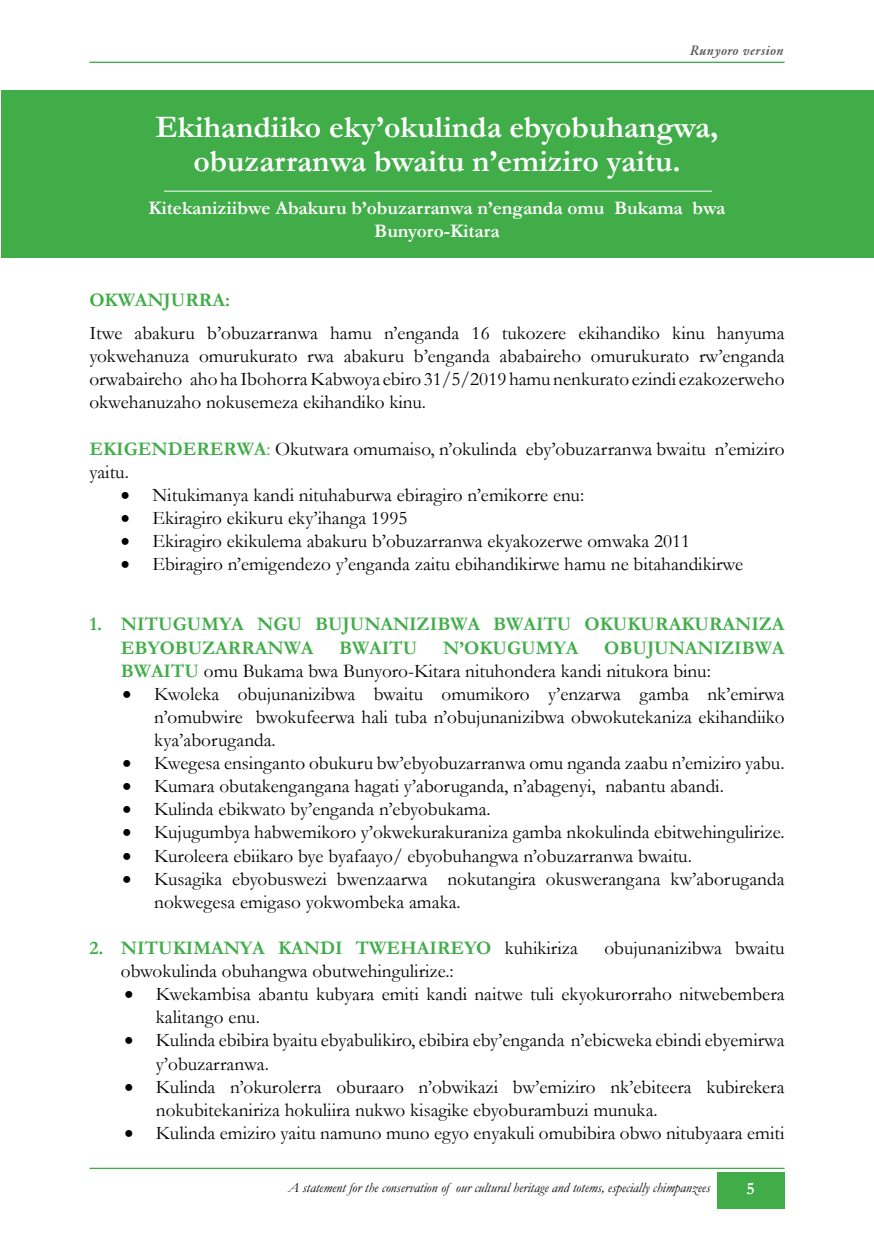
<style>
.page{position:relative;width:874px;height:1241px;background:#fff}
.page>*{position:absolute;margin:0;border:0;box-sizing:border-box;transform-origin:0 0}
.t1{font:700 31.5px/33.2px "Garamond";color:#fff;text-align:center}
.t2{font:19.25px/23.1px "Garamond";color:#000}
.t3{font:700 19.25px/23.1px "Garamond";color:#41ad49}
.t4{font:700 19.25px/23.1px "Garamond";color:#fff;text-align:center}
.t5{font:700 17.5px "Garamond";color:#fff}
.t6{font:italic 14px "Garamond";color:#000}
.t7{font:italic 500 14px "Garamond";color:#58595b}
.s1{font-weight:700;color:#41ad49}
.s2{color:#41ad49}
.s3{font-weight:400;color:#000}
</style>
<div class="page">
<div style="left:716px;top:1171px;width:68px;height:37px;background:#41ad49"></div>
<hr style="left:89px;top:1167px;width:695px;height:1px;background:#41ad49">
<hr style="left:89px;top:62px;width:695px;height:1px;background:#41ad49">
<div style="left:1px;top:90px;width:871px;height:167px;background:#41ad49"></div>
<hr style="left:164px;top:191px;width:547px;height:1px;background:#fff">
<p class="t7" style="left:690px;top:42px;width:96px">Runyoro version</p>
<h1 class="t1" style="left:155px;top:111px;width:564px">Ekihandiiko eky’okulinda ebyobuhangwa, obuzarranwa bwaitu n’emiziro yaitu.</h1>
<p class="t4" style="left:148px;top:196px;width:578px">Kitekaniziibwe Abakuru b’obuzarranwa n’enganda omu Bukama bwa<br>Bunyoro-Kitara</p>
<p class="t3" style="left:89px;top:288px;width:142px">OKWANJURRA:</p>
<p class="t2" style="left:89px;top:321px;width:696px;text-align:justify">Itwe abakuru b’obuzarranwa hamu n’enganda 16 tukozere ekihandiko kinu hanyuma yokwehanuza omurukurato rwa abakuru b’enganda ababaireho omurukurato rw’enganda orwabaireho aho ha Ibohorra Kabwoya ebiro 31/5/2019 hamu nenkurato ezindi ezakozerweho okwehanuzaho nokusemeza ekihandiko kinu.</p>
<p class="t2" style="left:89px;top:436px;width:696px"><span class="s1">EKIGENDERERWA</span><span class="s2">:</span> Okutwara omumaiso, n’okulinda eby’obuzarranwa bwaitu n’emiziro yaitu.</p>
<p class="t2" style="left:121px;top:482px;width:464px">• Nitukimanya kandi nituhaburwa ebiragiro n’emikorre enu:</p>
<p class="t2" style="left:121px;top:505px;width:288px">• Ekiragiro ekikuru eky’ihanga 1995</p>
<p class="t2" style="left:121px;top:529px;width:570px">• Ekiragiro ekikulema abakuru b’obuzarranwa ekyakozerwe omwaka 2011</p>
<p class="t2" style="left:121px;top:552px;width:623px">• Ebiragiro n’emigendezo y’enganda zaitu ebihandikirwe hamu ne bitahandikirwe</p>
<p class="t3" style="left:121px;top:612px;width:664px;text-indent:-31px">1. NITUGUMYA NGU BUJUNANIZIBWA BWAITU OKUKURAKURANIZA<br>EBYOBUZARRANWA</p>
<p class="t3" style="left:339px;top:636px;width:80px">BWAITU</p>
<p class="t3" style="left:443px;top:636px;width:137px">N’OKUGUMYA</p>
<p class="t2" style="left:121px;top:635px;width:664px;text-indent:483px"><span class="s1">OBUJUNANIZIBWA<br>BWAITU</span> omu Bukama bwa Bunyoro-Kitara nituhondera kandi nitukora binu:</p>
<p class="t2" style="left:154px;top:681px;width:631px;text-align:justify;text-indent:-31px">• Kwoleka obujunanizibwa bwaitu omumikoro y’enzarwa gamba nk’emirwa n’omubwire bwokufeerwa hali tuba n’obujunanizibwa obwokutekaniza ekihandiiko kya’aboruganda.</p>
<p class="t2" style="left:123px;top:750px;width:663px">• Kwegesa ensinganto obukuru bw’ebyobuzarranwa omu nganda zaabu n’emiziro yabu.</p>
<p class="t2" style="left:123px;top:774px;width:602px">• Kumara obutakengangana hagati y’aboruganda, n’abagenyi, nabantu abandi.</p>
<p class="t2" style="left:123px;top:797px;width:369px">• Kulinda ebikwato by’enganda n’ebyobukama.</p>
<p class="t2" style="left:123px;top:820px;width:663px">• Kujugumbya habwemikoro y’okwekurakuraniza gamba nkokulinda ebitwehingulirize.</p>
<p class="t2" style="left:123px;top:843px;width:570px">• Kuroleera ebiikaro bye byafaayo/ ebyobuhangwa n’obuzarranwa bwaitu.</p>
<p class="t2" style="left:154px;top:866px;width:631px;text-indent:-31px">• Kusagika ebyobuswezi bwenzaarwa nokutangira okuswerangana kw’aboruganda nokwegesa emigaso yokwombeka amaka.</p>
<p class="t3" style="left:89px;top:936px;width:489px">2. NITUKIMANYA KANDI TWEHAIREYO <span class="s3">kuhikiriza</span></p>
<p class="t2" style="left:604px;top:935px;width:182px">obujunanizibwa bwaitu</p>
<p class="t2" style="left:121px;top:958px;width:334px">obwokulinda obuhangwa obutwehingulirize.:</p>
<p class="t2" style="left:156px;top:981px;width:629px;text-indent:-31px">• Kwekambisa abantu kubyara emiti kandi naitwe tuli ekyokurorraho nitwebembera kalitango enu.</p>
<p class="t2" style="left:156px;top:1028px;width:629px;text-indent:-31px">• Kulinda ebibira byaitu ebyabulikiro, ebibira eby’enganda n’ebicweka ebindi ebyemirwa y’obuzarranwa.</p>
<p class="t2" style="left:156px;top:1074px;width:629px;text-indent:-31px">• Kulinda n’okurolerra oburaaro n’obwikazi bw’emiziro nk’ebiteera kubirekera nokubitekaniriza hokuliira nukwo kisagike ebyoburambuzi munuka.</p>
<p class="t2" style="left:124px;top:1120px;width:661px">• Kulinda emiziro yaitu namuno muno egyo enyakuli omubibira obwo nitubyaara emiti</p>
<p class="t6" style="left:288px;top:1177px;width:423px">A statement for the conservation of our cultural heritage and totems, especially chimpanzees</p>
<p class="t5" style="left:746px;top:1176px;width:10px">5</p>
</div>
